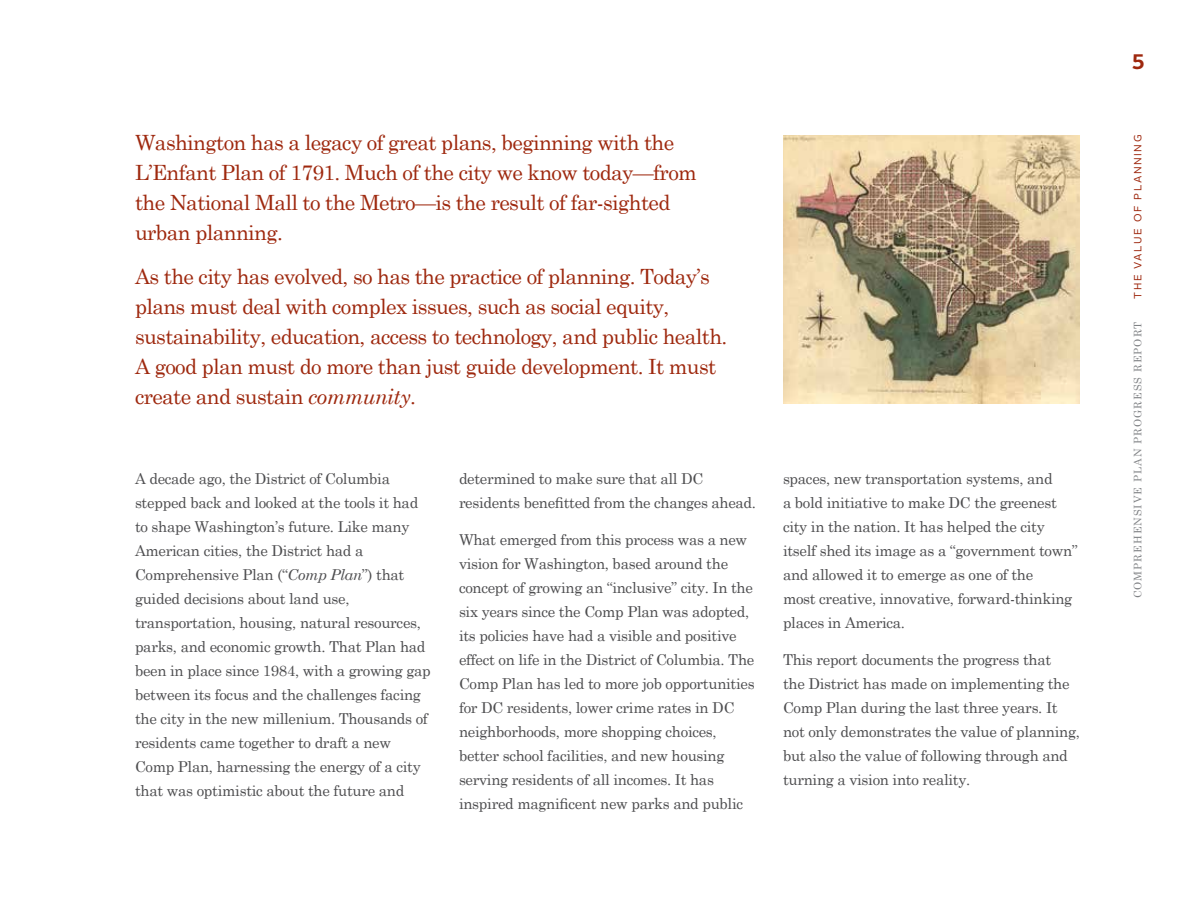
<style>
.page{position:relative;width:1188px;height:918px;background:#fff}
.page>*{position:absolute;margin:0;border:0;box-sizing:border-box;transform-origin:0 0}
.t1{font:21px/30px "Century Schoolbook";letter-spacing:-.03em;color:#9e280e}
.t2{font:700 21px "Alright Sans";color:#9e280e}
.t3{font:15px/24px "Century Schoolbook";letter-spacing:-.02em;color:#4d4d4f}
.t4{font:10.5px "Century Schoolbook";letter-spacing:.1em;color:#808285}
.t5{font:10.5px "Alright Sans";letter-spacing:.15em;color:#9e280e}
.s1{font-style:italic}
</style>
<div class="page">
<img style="left:783px;top:135px;width:297px;height:269px">
<h1 class="t1" style="left:135px;top:127px;width:563px">Washington has a legacy of great plans, beginning with the L’Enfant Plan of 1791. Much of the city we know today—from the National Mall to the Metro—is the result of far-sighted urban planning.</h1>
<p class="t1" style="left:135px;top:261px;width:594px">As the city has evolved, so has the practice of planning. Today’s plans must deal with complex issues, such as social equity, sustainability, education, access to technology, and public health.<br>A good plan must do more than just guide development. It must create and sustain <span class="s1">community</span>.</p>
<p class="t3" style="left:135px;top:466px;width:297px">A decade ago, the District of Columbia stepped back and looked at the tools it had to shape Washington’s future. Like many American cities, the District had a Comprehensive Plan (“<span class="s1">Comp Plan</span>”) that guided decisions about land use, transportation, housing, natural resources, parks, and economic growth. That Plan had been in place since 1984, with a growing gap between its focus and the challenges facing the city in the new millenium. Thousands of residents came together to draft a new Comp Plan, harnessing the energy of a city that was optimistic about the future and</p>
<p class="t3" style="left:459px;top:466px;width:298px">determined to make sure that all DC residents benefitted from the changes ahead.</p>
<p class="t3" style="left:459px;top:527px;width:297px">What emerged from this process was a new vision for Washington, based around the concept of growing an “inclusive” city. In the six years since the Comp Plan was adopted, its policies have had a visible and positive effect on life in the District of Columbia. The Comp Plan has led to more job opportunities for DC residents, lower crime rates in DC neighborhoods, more shopping choices, better school facilities, and new housing serving residents of all incomes. It has inspired magnificent new parks and public</p>
<p class="t3" style="left:783px;top:466px;width:296px">spaces, new transportation systems, and<br>a bold initiative to make DC the greenest city in the nation. It has helped the city itself shed its image as a “government town” and allowed it to emerge as one of the<br>most creative, innovative, forward-thinking places in America.</p>
<p class="t3" style="left:783px;top:647px;width:299px">This report documents the progress that<br>the District has made on implementing the Comp Plan during the last three years. It not only demonstrates the value of planning, but also the value of following through and turning a vision into reality.</p>
<h1 class="t2" style="left:1132px;top:47px;width:14px">5</h1>
<p class="t5" style="left:1131px;top:299px;width:165px;rotate:-90deg">the value of planning</p>
<p class="t4" style="left:1131px;top:598px;width:278px;rotate:-90deg">COMPREHENSIVE PLAN PROGRESS REPORT</p>
</div>
